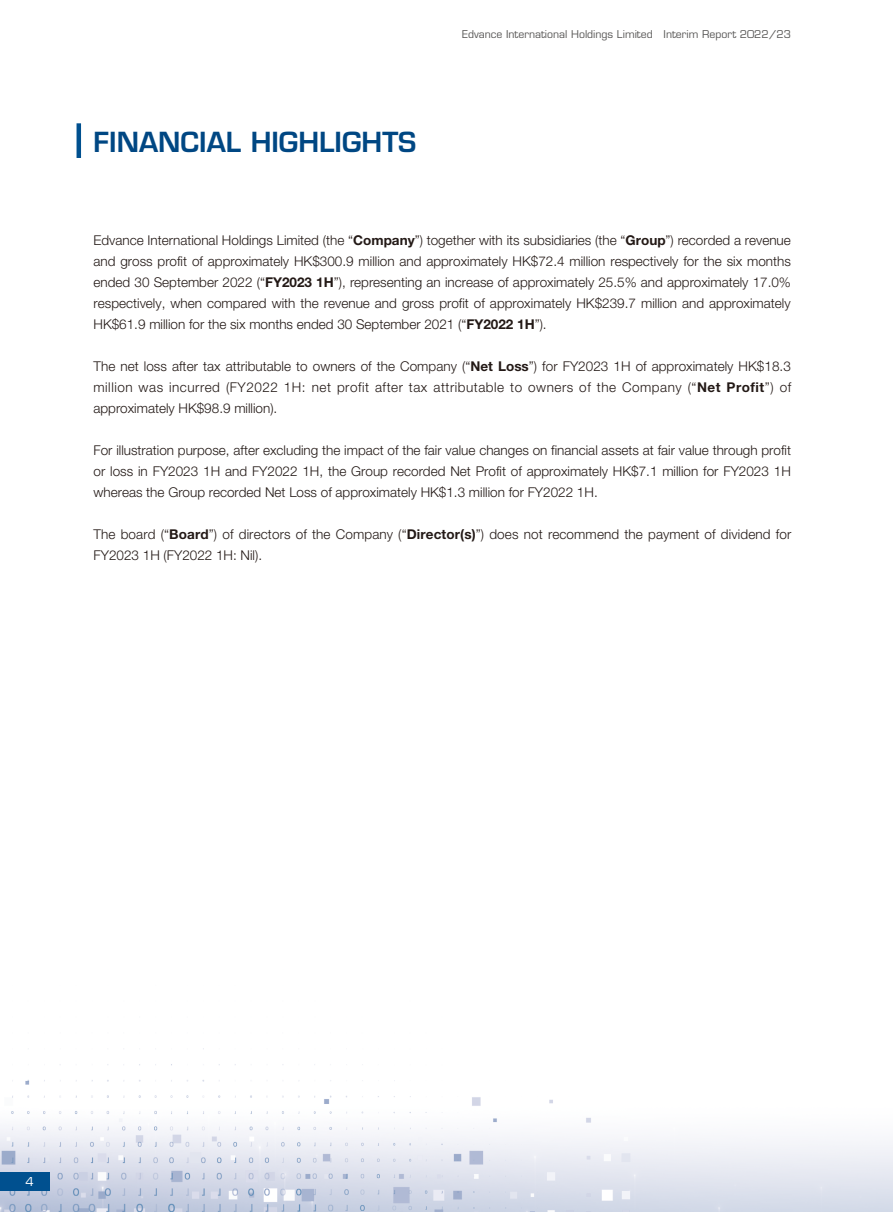
<style>
.page{position:relative;width:893px;height:1212px;background:#fff}
.page>*{position:absolute;margin:0;border:0;box-sizing:border-box;transform-origin:0 0}
.t1{font:600 27px "Eurostile LT Std";color:#004783}
.t2{font:300 13.5px/21px "Helvetica Neue LT Std";color:#231916;text-align:justify}
.t3{font:12px "Eurostile LT Std";color:#fff}
.t4{font:10.5px "Eurostile LT Std";color:#595857}
.s1{font-weight:700}
</style>
<div class="page">
<img style="left:0;top:123px;width:893px;height:1089px">
<div style="left:0;top:1172px;width:50px;height:18px;background:#00508f"></div>
<hr style="left:77px;top:123px;width:4px;height:35px;background:#00508f">
<h1 class="t1" style="left:94px;top:125px;width:324px">FINANCIAL HIGHLIGHTS</h1>
<p class="t4" style="left:462px;top:28px;width:330px">Edvance International Holdings Limited Interim Report 2022/23</p>
<p class="t2" style="left:94px;top:229px;width:699px">Edvance International Holdings Limited (the “<span class="s1">Company</span>”) together with its subsidiaries (the “<span class="s1">Group</span>”) recorded a revenue and gross profit of approximately HK$300.9 million and approximately HK$72.4 million respectively for the six months ended 30 September 2022 (“<span class="s1">FY2023 1H</span>”), representing an increase of approximately 25.5% and approximately 17.0% respectively, when compared with the revenue and gross profit of approximately HK$239.7 million and approximately HK$61.9 million for the six months ended 30 September 2021 (“<span class="s1">FY2022 1H</span>”).</p>
<p class="t2" style="left:94px;top:356px;width:699px">The net loss after tax attributable to owners of the Company (“<span class="s1">Net Loss</span>”) for FY2023 1H of approximately HK$18.3 million was incurred (FY2022 1H: net profit after tax attributable to owners of the Company (“<span class="s1">Net Profit</span>”) of approximately HK$98.9 million).</p>
<p class="t2" style="left:94px;top:440px;width:699px">For illustration purpose, after excluding the impact of the fair value changes on financial assets at fair value through profit or loss in FY2023 1H and FY2022 1H, the Group recorded Net Profit of approximately HK$7.1 million for FY2023 1H whereas the Group recorded Net Loss of approximately HK$1.3 million for FY2022 1H.</p>
<p class="t2" style="left:94px;top:524px;width:699px">The board (“<span class="s1">Board</span>”) of directors of the Company (“<span class="s1">Director(s)</span>”) does not recommend the payment of dividend for<br>FY2023 1H (FY2022 1H: Nil).</p>
<p class="t3" style="left:26px;top:1174px;width:10px">4</p>
</div>
